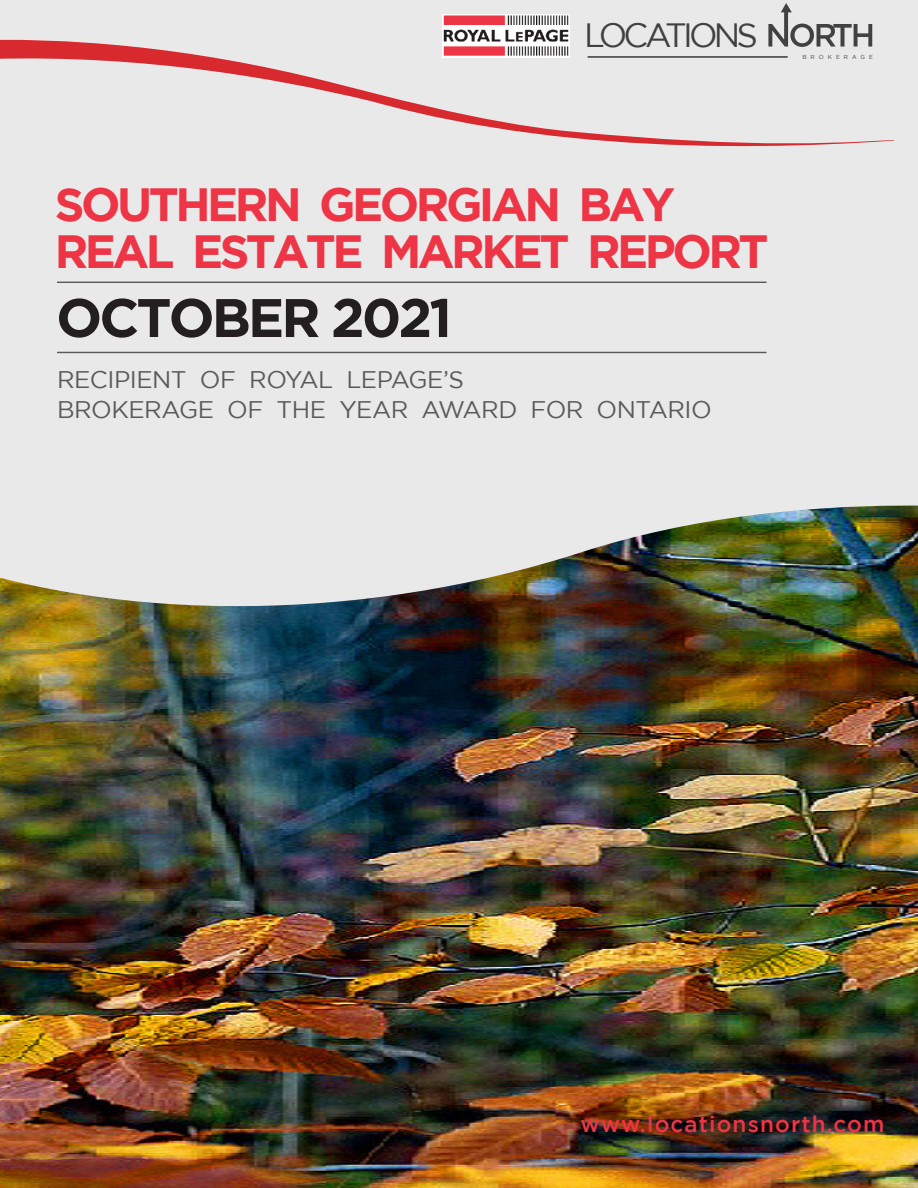
<style>
.page{position:relative;width:918px;height:1188px;background:#fff}
.page>*{position:absolute;margin:0;border:0;box-sizing:border-box;transform-origin:0 0}
.t1{font:700 54.15px "Gotham";letter-spacing:-.055em;color:#231f20}
.t2{font:700 46.5px/46.5px "Gotham";letter-spacing:-.075em;color:#ed3545}
.t3{font:33.6px "Gotham";letter-spacing:-.115em;color:#414141}
.t4{font:24px/30px "Gotham";letter-spacing:-.02em;color:#595a5c}
.t5{font:500 22.5px "Gotham";letter-spacing:.05em;color:#ed3545}
.t6{font:5.85px "Gotham";letter-spacing:.7em;color:#414141}
</style>
<div class="page">
<img style="left:0;top:624px;width:918px;height:564px">
<img style="left:0;top:492px;width:918px;height:132px">
<div style="left:0;top:0;width:918px;height:492px;background:#eae9ea"></div>
<hr style="left:57px;top:352px;width:709px;height:1px;background:#595a5c">
<hr style="left:57px;top:282px;width:709px;height:1px;background:#595a5c">
<img style="left:443px;top:15px;width:126px;height:22px">
<svg style="left:768px;top:3px;width:104px;height:34px"></svg>
<svg style="left:0;top:37px;width:894px;height:110px"></svg>
<p class="t3" style="left:584px;top:17px;width:175px">LOCATIONS</p>
<p class="t6" style="left:802px;top:53px;width:72px">BROKERAGE</p>
<p class="t2" style="left:55px;top:181px;width:715px">SOUTHERN GEORGIAN BAY<br>REAL ESTATE MARKET REPORT</p>
<p class="t1" style="left:56px;top:287px;width:397px">OCTOBER 2021</p>
<p class="t4" style="left:57px;top:364px;width:656px">RECIPIENT OF ROYAL LEPAGE’S<br>BROKERAGE OF THE YEAR AWARD FOR ONTARIO</p>
<p class="t5" style="left:580px;top:1112px;width:306px">www.locationsnorth.com</p>
</div>
